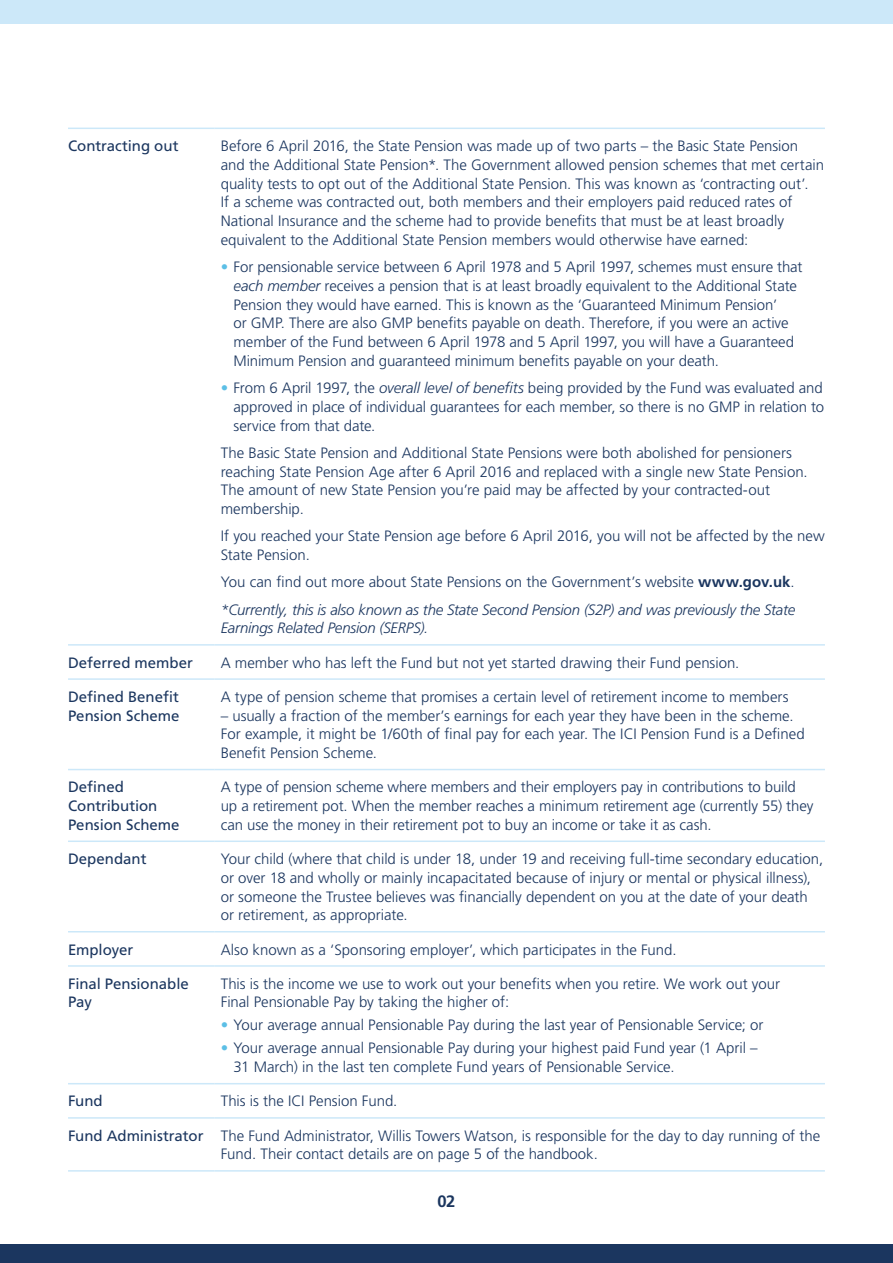
<style>
.page{position:relative;width:893px;height:1263px;background:#fff}
.page>*{position:absolute;margin:0;border:0;box-sizing:border-box;transform-origin:0 0}
.t1{font:700 16.5px "Frutiger LT Std";color:#1b365f}
.t2{font:300 15px/18.8px "Frutiger LT Std";letter-spacing:-.005em;color:#1b365f}
.t3{font:italic 300 15px/27.3px "Frutiger LT Std";letter-spacing:-.015em;color:#1b365f}
.t4{font:15px/18.8px "Frutiger LT Std";color:#1b365f}
.s1{color:#5cbfe6}
.s2{font-style:italic}
.s3{font-style:normal}
.s4{font-weight:700;font-style:normal}
.s5{font-weight:400}
</style>
<div class="page">
<hr style="left:68px;top:769px;width:147px;height:1px;background:#cce8f9">
<hr style="left:215px;top:769px;width:610px;height:1px;background:#cce8f9">
<hr style="left:68px;top:840px;width:147px;height:2px;background:#cce8f9">
<hr style="left:215px;top:840px;width:610px;height:2px;background:#cce8f9">
<hr style="left:68px;top:128px;width:147px;height:1px;background:#cce8f9">
<hr style="left:215px;top:128px;width:610px;height:1px;background:#cce8f9">
<hr style="left:68px;top:644px;width:147px;height:2px;background:#cce8f9">
<hr style="left:215px;top:644px;width:610px;height:2px;background:#cce8f9">
<hr style="left:68px;top:678px;width:147px;height:2px;background:#cce8f9">
<hr style="left:215px;top:678px;width:610px;height:2px;background:#cce8f9">
<hr style="left:68px;top:931px;width:147px;height:1px;background:#cce8f9">
<hr style="left:215px;top:931px;width:610px;height:1px;background:#cce8f9">
<hr style="left:68px;top:965px;width:147px;height:2px;background:#cce8f9">
<hr style="left:215px;top:965px;width:610px;height:2px;background:#cce8f9">
<hr style="left:68px;top:1083px;width:147px;height:1px;background:#cce8f9">
<hr style="left:215px;top:1083px;width:610px;height:1px;background:#cce8f9">
<hr style="left:68px;top:1117px;width:147px;height:2px;background:#cce8f9">
<hr style="left:215px;top:1117px;width:610px;height:2px;background:#cce8f9">
<hr style="left:68px;top:1170px;width:147px;height:1px;background:#cce8f9">
<hr style="left:215px;top:1170px;width:610px;height:1px;background:#cce8f9">
<div style="left:0;top:1245px;width:893px;height:18px;background:#1b365f"></div>
<div style="left:0;top:0;width:893px;height:24px;background:#cce8f9"></div>
<p class="t4" style="left:68px;top:137px;width:112px">Contracting out</p>
<p class="t2" style="left:221px;top:137px;width:605px">Before 6 April 2016, the State Pension was made up of two parts – the Basic State Pension and the Additional State Pension*. The Government allowed pension schemes that met certain quality tests to opt out of the Additional State Pension. This was known as ‘contracting out’.<br>If a scheme was contracted out, both members and their employers paid reduced rates of National Insurance and the scheme had to provide benefits that must be at least broadly equivalent to the Additional State Pension members would otherwise have earned:</p>
<p class="t2" style="left:233px;top:258px;width:571px;text-indent:-13px"><span class="s1">•</span> For pensionable service between 6 April 1978 and 5 April 1997, schemes must ensure that <span class="s2">each member</span> receives a pension that is at least broadly equivalent to the Additional State Pension they would have earned. This is known as the ‘Guaranteed Minimum Pension’<br>or GMP. There are also GMP benefits payable on death. Therefore, if you were an active member of the Fund between 6 April 1978 and 5 April 1997, you will have a Guaranteed Minimum Pension and guaranteed minimum benefits payable on your death.</p>
<p class="t2" style="left:233px;top:379px;width:592px;text-align:justify;text-indent:-13px"><span class="s1">•</span> From 6 April 1997, the <span class="s2">overall level of benefits</span> being provided by the Fund was evaluated and approved in place of individual guarantees for each member, so there is no GMP in relation to service from that date.</p>
<p class="t2" style="left:221px;top:443px;width:588px">The Basic State Pension and Additional State Pensions were both abolished for pensioners reaching State Pension Age after 6 April 2016 and replaced with a single new State Pension.<br>The amount of new State Pension you’re paid may be affected by your contracted-out membership.</p>
<p class="t2" style="left:221px;top:527px;width:605px">If you reached your State Pension age before 6 April 2016, you will not be affected by the new<br>State Pension.</p>
<p class="t3" style="left:221px;top:569px;width:576px"><span class="s3">You can find out more about State Pensions on the Government’s website</span> <span class="s4">www.gov.uk</span><span class="s3">. </span>*Currently, this is also known as the State Second Pension (S2P) and was previously the State</p>
<p class="t3" style="left:221px;top:615px;width:209px">Earnings Related Pension (SERPS).</p>
<p class="t4" style="left:68px;top:653px;width:127px">Deferred member</p>
<p class="t2" style="left:221px;top:653px;width:520px">A member who has left the Fund but not yet started drawing their Fund pension.</p>
<p class="t4" style="left:68px;top:687px;width:113px">Defined Benefit<br>Pension Scheme</p>
<p class="t2" style="left:221px;top:687px;width:569px">A type of pension scheme that promises a certain level of retirement income to members</p>
<p class="t2" style="left:221px;top:706px;width:585px">– usually a fraction of the member’s earnings for each year they have been in the scheme.<br>For example, it might be 1/60th of final pay for each year. The ICI Pension Fund is a Defined<br>Benefit Pension Scheme.</p>
<p class="t4" style="left:68px;top:778px;width:113px">Defined<br>Contribution<br>Pension Scheme</p>
<p class="t2" style="left:221px;top:778px;width:594px">A type of pension scheme where members and their employers pay in contributions to build up a retirement pot. When the member reaches a minimum retirement age (currently 55) they can use the money in their retirement pot to buy an income or take it as cash.</p>
<p class="t4" style="left:68px;top:849px;width:80px">Dependant</p>
<p class="t2" style="left:221px;top:850px;width:604px">Your child (where that child is under 18, under 19 and receiving full-time secondary education, or over 18 and wholly or mainly incapacitated because of injury or mental or physical illness), or someone the Trustee believes was financially dependent on you at the date of your death or retirement, as appropriate.</p>
<p class="t4" style="left:68px;top:940px;width:67px">Employer</p>
<p class="t2" style="left:221px;top:940px;width:457px">Also known as a ‘Sponsoring employer’, which participates in the Fund.</p>
<p class="t4" style="left:68px;top:974px;width:122px">Final Pensionable<br>Pay</p>
<p class="t2" style="left:221px;top:974px;width:561px">This is the income we use to work out your benefits when you retire. We work out your<br>Final Pensionable Pay by taking the higher of:</p>
<p class="t2" style="left:221px;top:1016px;width:544px"><span class="s1">•</span> Your average annual Pensionable Pay during the last year of Pensionable Service; or</p>
<p class="t2" style="left:233px;top:1039px;width:526px;text-indent:-13px"><span class="s1">•</span> Your average annual Pensionable Pay during your highest paid Fund year (1 April –<br>31 March) in the last ten complete Fund years of Pensionable Service.</p>
<p class="t4" style="left:68px;top:1092px;width:36px">Fund</p>
<p class="t2" style="left:221px;top:1092px;width:178px">This is the ICI Pension Fund.</p>
<p class="t2" style="left:221px;top:1126px;width:601px;text-indent:-153px"><span class="s5">Fund Administrator</span> The Fund Administrator, Willis Towers Watson, is responsible for the day to day running of the<br>Fund. Their contact details are on page 5 of the handbook.</p>
<p class="t1" style="left:438px;top:1192px;width:19px">02</p>
</div>
